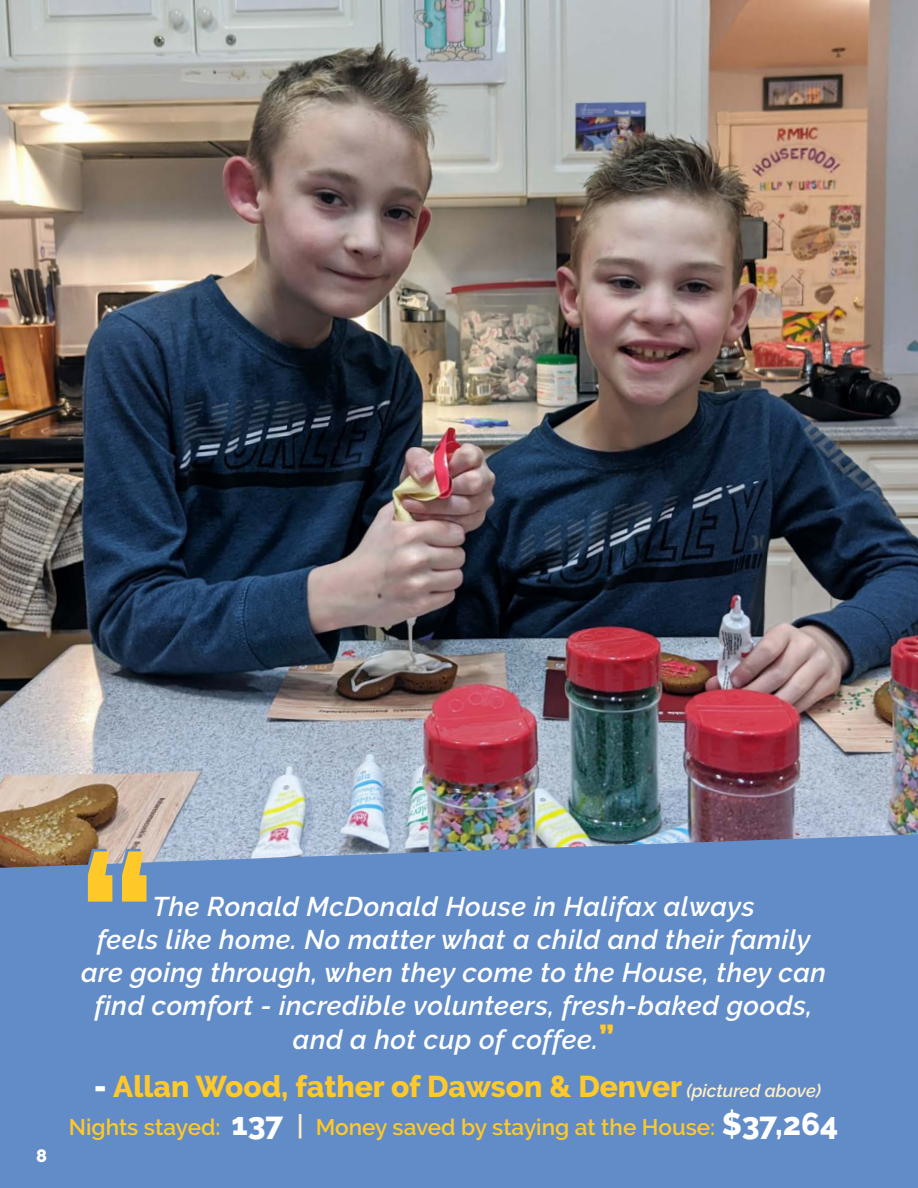
<style>
.page{position:relative;width:918px;height:1188px;background:#fff}
.page>*{position:absolute;margin:0;border:0;box-sizing:border-box;transform-origin:0 0}
.t1{font:800 30px "Raleway";color:#fec929}
.t2{font:italic 600 27px/33.3px "Raleway";letter-spacing:.02em;color:#fff;text-align:center}
.t3{font:600 22.5px "Raleway";color:#fec929}
.t4{font:800 18px "Raleway";color:#fff}
.s1{font-weight:800;font-style:normal;font-size:33px;color:#fec929}
.s2{font-weight:900;color:#fff}
.s3{font-weight:600;font-style:italic;font-size:18px;color:#fef0ca}
.s4{font-weight:800;font-size:31.5px;color:#fff}
.s5{font-size:27px;color:#fef0ca}
</style>
<div class="page">
<img style="left:0;top:0;width:918px;height:834px">
<div style="left:0;top:834px;width:918px;height:354px;background:#628cc8"></div>
<svg style="left:86px;top:849px;width:61px;height:53px;background:#cfb65e"></svg>
<p class="t4" style="left:36px;top:1145px;width:12px">8</p>
<p class="t2" style="left:81px;top:890px;width:746px">The Ronald McDonald House in Halifax always<br>feels like home. No matter what a child and their family are going through, when they come to the House, they can find comfort - incredible volunteers, fresh-baked goods, and a hot cup of coffee.<span class="s1">”</span></p>
<p class="t1" style="left:94px;top:1069px;width:729px"><span class="s2">-</span> Allan Wood, father of Dawson &amp; Denver <span class="s3">(pictured above)</span></p>
<p class="t3" style="left:69px;top:1114px;width:771px">Nights stayed: <span class="s4">137</span> <span class="s5">|</span> Money saved by staying at the House: <span class="s4">$37,264</span></p>
</div>
